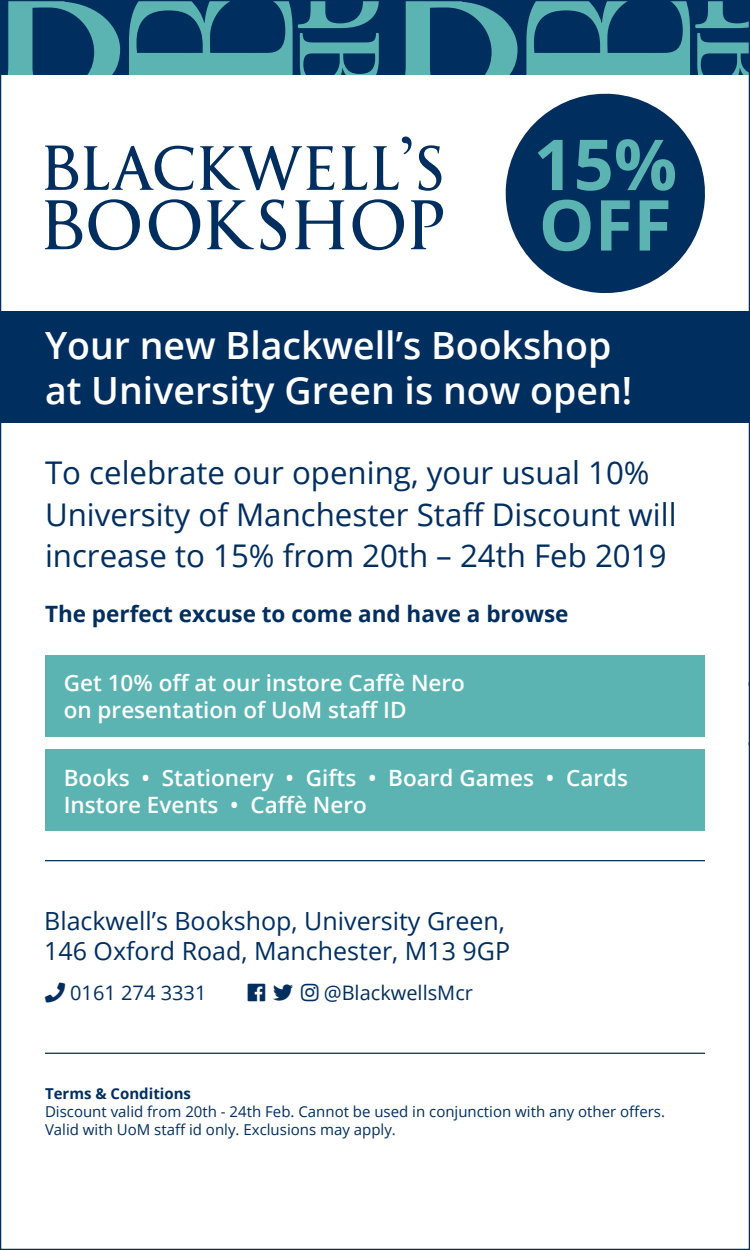
<style>
.page{position:relative;width:750px;height:1250px;background:#fff}
.page>*{position:absolute;margin:0;border:0;box-sizing:border-box;transform-origin:0 0}
.t1{font:700 70.25px/60.5px "Open Sans";color:#5bb4b2}
.t2{font:600 37.5px/45px "Open Sans";color:#fff}
.t3{font:31.25px/41.2px "Open Sans";color:#002e5f}
.t4{font:25px/30px "Open Sans";color:#002e5f}
.t5{font:600 22.5px/27px "Open Sans";color:#fff}
.t6{font:700 22.5px "Open Sans";color:#002e5f}
.t7{font:20px "Open Sans";color:#002e5f}
.t8{font:15px/18px "Open Sans";color:#002e5f}
.t9{font:700 15px "Open Sans";color:#002e5f}
</style>
<div class="page">
<svg style="left:2px;top:2px;width:746px;height:73px;background:#266681"></svg>
<div style="left:0;top:312px;width:750px;height:111px;background:#002e5f"></div>
<svg style="left:342px;top:146px;width:25px;height:44px"></svg>
<svg style="left:45px;top:146px;width:33px;height:44px"></svg>
<svg style="left:200px;top:146px;width:134px;height:44px"></svg>
<svg style="left:84px;top:146px;width:110px;height:44px"></svg>
<svg style="left:373px;top:137px;width:39px;height:53px"></svg>
<svg style="left:418px;top:145px;width:23px;height:46px"></svg>
<svg style="left:45px;top:200px;width:37px;height:49px"></svg>
<svg style="left:88px;top:199px;width:52px;height:51px"></svg>
<svg style="left:149px;top:199px;width:51px;height:51px"></svg>
<svg style="left:207px;top:200px;width:47px;height:49px"></svg>
<svg style="left:260px;top:199px;width:26px;height:51px"></svg>
<svg style="left:295px;top:200px;width:49px;height:49px"></svg>
<svg style="left:353px;top:199px;width:51px;height:51px"></svg>
<svg style="left:411px;top:200px;width:32px;height:49px"></svg>
<svg style="left:505px;top:93px;width:200px;height:200px;fill:#002e5f"></svg>
<hr style="left:45px;top:1053px;width:660px;height:1px;background:#002e5f">
<hr style="left:45px;top:860px;width:660px;height:1px;background:#002e5f">
<div style="left:45px;top:655px;width:660px;height:82px;background:#5bb4b2"></div>
<div style="left:45px;top:750px;width:660px;height:81px;background:#5bb4b2"></div>
<h1 class="t1" style="left:534px;top:133px;width:145px">15%<br>OFF</h1>
<h2 class="t2" style="left:45px;top:322px;width:589px">Your new Blackwell’s Bookshop at University Green is now open!</h2>
<h3 class="t3" style="left:45px;top:452px;width:633px">To celebrate our opening, your usual 10%<br>University of Manchester Staff Discount will increase to 15% from 20th – 24th Feb 2019</h3>
<p class="t6" style="left:45px;top:598px;width:525px">The perfect excuse to come and have a browse</p>
<p class="t5" style="left:64px;top:669px;width:403px">Get 10% off at our instore Caffè Nero on presentation of UoM staff ID</p>
<p class="t5" style="left:64px;top:763px;width:566px">Books • Stationery • Gifts • Board Games • Cards<br>Instore Events • Caffè Nero</p>
<p class="t4" style="left:44px;top:905px;width:467px">Blackwell’s Bookshop, University Green,<br>146 Oxford Road, Manchester, M13 9GP</p>
<p class="t7" style="left:45px;top:979px;width:163px">□■ 0161 274 3331</p>
<p class="t7" style="left:248px;top:979px;width:227px">□□ ▼▼ ■▲▼ @BlackwellsMcr</p>
<p class="t9" style="left:45px;top:1083px;width:148px">Terms &amp; Conditions</p>
<p class="t8" style="left:45px;top:1102px;width:622px">Discount valid from 20th - 24th Feb. Cannot be used in conjunction with any other offers.<br>Valid with UoM staff id only. Exclusions may apply.</p>
</div>
